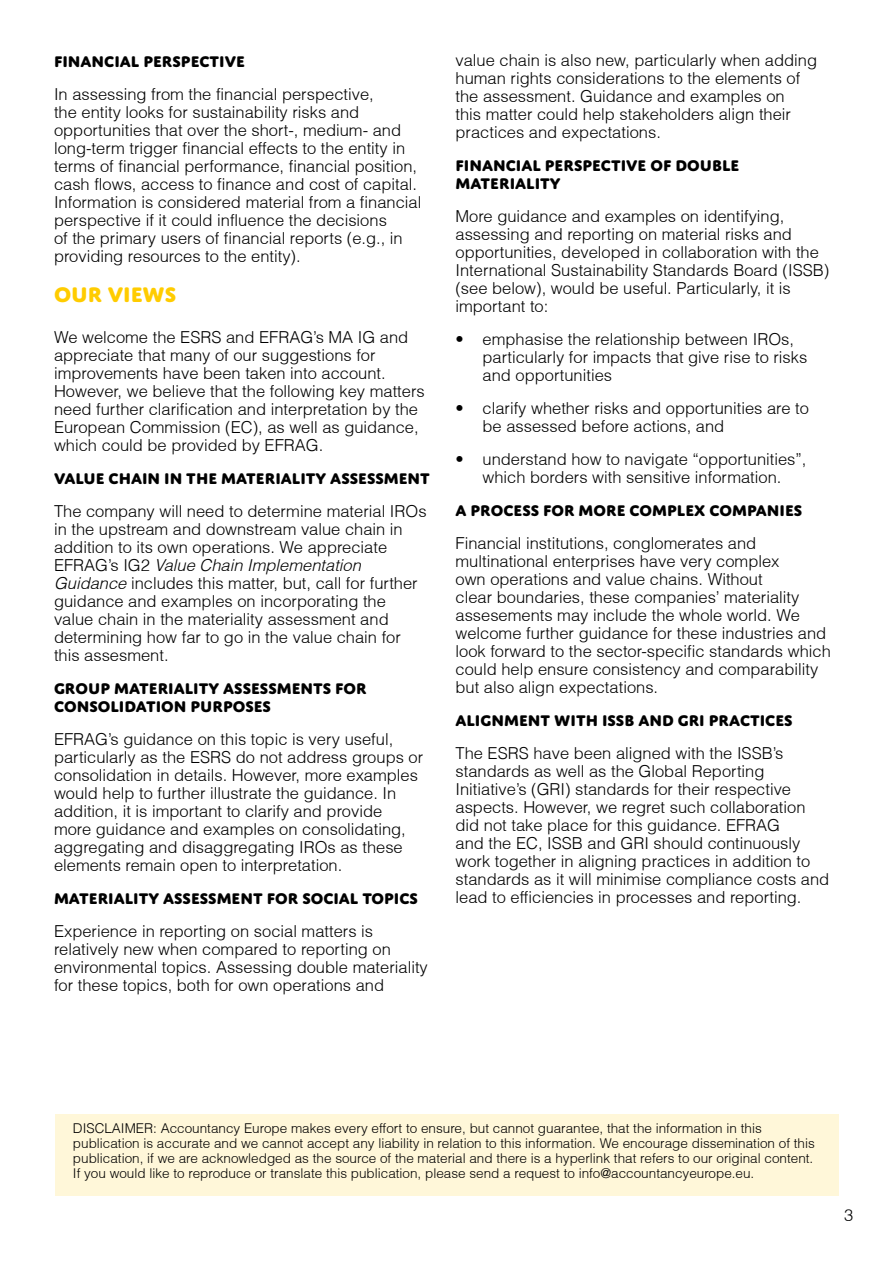
<style>
.page{position:relative;width:893px;height:1263px;background:#fff}
.page>*{position:absolute;margin:0;border:0;box-sizing:border-box;transform-origin:0 0}
.t1{font:800 22.5px "Domus Titling";color:#fc0}
.t2{font:300 16.5px/18px "Helvetica";color:#000}
.t3{font:800 16.5px/18px "Domus Titling";color:#000}
.t4{font:300 13.5px/15px "Helvetica";color:#000}
.s1{font-style:italic}
</style>
<div class="page">
<div style="left:55px;top:1114px;width:783px;height:81px;background:#fff7d9"></div>
<p class="t3" style="left:54px;top:52px;width:192px">FINANCIAL PERSPECTIVE</p>
<p class="t2" style="left:54px;top:85px;width:369px">In assessing from the financial perspective,<br>the entity looks for sustainability risks and opportunities that over the short-, medium- and long-term trigger financial effects to the entity in terms of financial performance, financial position, cash flows, access to finance and cost of capital.<br>Information is considered material from a financial perspective if it could influence the decisions<br>of the primary users of financial reports (e.g., in providing resources to the entity).</p>
<p class="t1" style="left:54px;top:281px;width:124px">OUR VIEWS</p>
<p class="t2" style="left:54px;top:328px;width:372px">We welcome the ESRS and EFRAG’s MA IG and appreciate that many of our suggestions for improvements have been taken into account.<br>However, we believe that the following key matters need further clarification and interpretation by the European Commission (EC), as well as guidance, which could be provided by EFRAG.</p>
<p class="t3" style="left:54px;top:469px;width:377px">VALUE CHAIN IN THE MATERIALITY ASSESSMENT</p>
<p class="t2" style="left:54px;top:502px;width:374px">The company will need to determine material IROs in the upstream and downstream value chain in addition to its own operations. We appreciate EFRAG’s IG2 <span class="s1">Value Chain Implementation Guidance</span> includes this matter, but, call for further guidance and examples on incorporating the value chain in the materiality assessment and determining how far to go in the value chain for this assesment.</p>
<p class="t3" style="left:54px;top:679px;width:314px">GROUP MATERIALITY ASSESSMENTS FOR<br>CONSOLIDATION PURPOSES</p>
<p class="t2" style="left:54px;top:730px;width:371px">EFRAG’s guidance on this topic is very useful, particularly as the ESRS do not address groups or consolidation in details. However, more examples would help to further illustrate the guidance. In addition, it is important to clarify and provide more guidance and examples on consolidating, aggregating and disaggregating IROs as these elements remain open to interpretation.</p>
<p class="t3" style="left:54px;top:889px;width:365px">MATERIALITY ASSESSMENT FOR SOCIAL TOPICS</p>
<p class="t2" style="left:54px;top:922px;width:375px">Experience in reporting on social matters is relatively new when compared to reporting on environmental topics. Assessing double materiality for these topics, both for own operations and</p>
<p class="t2" style="left:455px;top:51px;width:363px">value chain is also new, particularly when adding human rights considerations to the elements of the assessment. Guidance and examples on<br>this matter could help stakeholders align their practices and expectations.</p>
<p class="t3" style="left:455px;top:156px;width:285px">FINANCIAL PERSPECTIVE OF DOUBLE<br>MATERIALITY</p>
<p class="t2" style="left:455px;top:207px;width:375px">More guidance and examples on identifying, assessing and reporting on material risks and opportunities, developed in collaboration with the International Sustainability Standards Board (ISSB) (see below), would be useful. Particularly, it is important to:</p>
<p class="t2" style="left:482px;top:330px;width:326px;text-indent:-27px">• emphasise the relationship between IROs, particularly for impacts that give rise to risks and opportunities</p>
<p class="t2" style="left:482px;top:399px;width:328px;text-indent:-27px">• clarify whether risks and opportunities are to be assessed before actions, and</p>
<p class="t2" style="left:455px;top:450px;width:353px;text-align:center">• understand how to navigate “opportunities”, which borders with sensitive information.</p>
<p class="t3" style="left:455px;top:501px;width:348px">A PROCESS FOR MORE COMPLEX COMPANIES</p>
<p class="t2" style="left:455px;top:534px;width:377px">Financial institutions, conglomerates and multinational enterprises have very complex<br>own operations and value chains. Without<br>clear boundaries, these companies’ materiality assesements may include the whole world. We welcome further guidance for these industries and look forward to the sector-specific standards which could help ensure consistency and comparability but also align expectations.</p>
<p class="t3" style="left:455px;top:711px;width:339px">ALIGNMENT WITH ISSB AND GRI PRACTICES</p>
<p class="t2" style="left:455px;top:744px;width:375px">The ESRS have been aligned with the ISSB’s standards as well as the Global Reporting Initiative’s (GRI) standards for their respective aspects. However, we regret such collaboration did not take place for this guidance. EFRAG<br>and the EC, ISSB and GRI should continuously work together in aligning practices in addition to standards as it will minimise compliance costs and lead to efficiencies in processes and reporting.</p>
<p class="t4" style="left:73px;top:1120px;width:743px">DISCLAIMER: Accountancy Europe makes every effort to ensure, but cannot guarantee, that the information in this publication is accurate and we cannot accept any liability in relation to this information. We encourage dissemination of this publication, if we are acknowledged as the source of the material and there is a hyperlink that refers to our original content.<br>If you would like to reproduce or translate this publication, please send a request to info@accountancyeurope.eu.</p>
<p class="t2" style="left:844px;top:1206px;width:11px">3</p>
</div>
